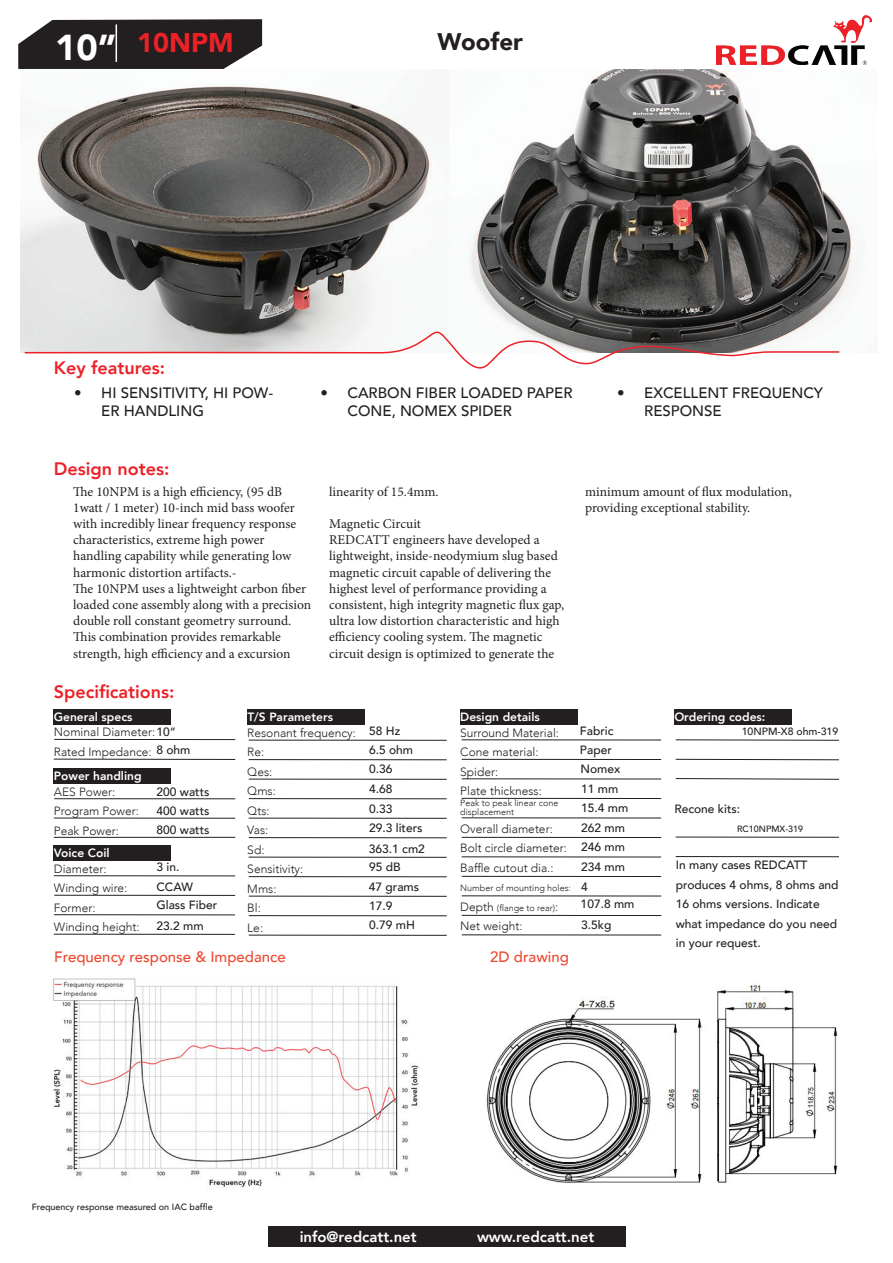
<style>
.page{position:relative;width:893px;height:1263px;background:#fff}
.page>*{position:absolute;margin:0;border:0;box-sizing:border-box;transform-origin:0 0}
.t1{font:900 27px "Avenir";color:#ec2128}
.t2{font:900 24px "Avenir";color:#231f20}
.t3{font:800 18px "Avenir";color:#ec2128}
.t4{font:500 15px/18px "Avenir";color:#231f20}
.t5{font:500 15px "Avenir";color:#ef482f}
.t6{font:800 15px "Avenir";color:#fff}
.t7{font:13.5px/16.2px "Minion Pro";color:#231f20}
.t8{font:300 12px/19.5px "Avenir";color:#231f20}
.t9{font:500 12px/19.5px "Avenir";color:#231f20}
.t10{font:800 12px "Avenir";color:#fff}
.t11{font:500 10.5px "Avenir";color:#231f20}
.t12{font:300 9px/9px "Avenir";color:#231f20}
.t13{font:500 9px "Avenir";color:#231f20}
.s1{font-size:36px;color:#fff}
.s2{font-weight:500}
.s3{font-size:12px}
</style>
<div class="page">
<svg style="left:18px;top:19px;width:244px;height:50px;background:#363233"></svg>
<img style="left:717px;top:16px;width:155px;height:48px">
<hr style="left:116px;top:24px;width:1px;height:38px;background:#fff">
<div style="left:268px;top:1226px;width:180px;height:21px;background:#231f20"></div>
<div style="left:446px;top:1226px;width:180px;height:21px;background:#231f20"></div>
<div style="left:54px;top:709px;width:117px;height:16px;background:#231f20"></div>
<div style="left:54px;top:768px;width:117px;height:15px;background:#231f20"></div>
<div style="left:247px;top:709px;width:118px;height:16px;background:#231f20"></div>
<div style="left:460px;top:709px;width:117px;height:16px;background:#231f20"></div>
<div style="left:674px;top:709px;width:117px;height:16px;background:#231f20"></div>
<hr style="left:54px;top:739px;width:181px;height:1px;background:#231f20">
<hr style="left:54px;top:759px;width:181px;height:1px;background:#231f20">
<hr style="left:54px;top:798px;width:181px;height:1px;background:#231f20">
<hr style="left:249px;top:740px;width:198px;height:1px;background:#231f20">
<hr style="left:462px;top:739px;width:199px;height:1px;background:#231f20">
<svg style="left:675px;top:739px;width:164px;height:2px"></svg>
<hr style="left:249px;top:779px;width:198px;height:1px;background:#231f20">
<hr style="left:462px;top:778px;width:199px;height:1px;background:#231f20">
<svg style="left:675px;top:778px;width:164px;height:2px"></svg>
<hr style="left:249px;top:818px;width:198px;height:1px;background:#231f20">
<hr style="left:462px;top:817px;width:199px;height:1px;background:#231f20">
<hr style="left:249px;top:857px;width:198px;height:1px;background:#231f20">
<hr style="left:462px;top:856px;width:199px;height:1px;background:#231f20">
<hr style="left:676px;top:856px;width:163px;height:1px;background:#231f20">
<hr style="left:249px;top:896px;width:198px;height:1px;background:#231f20">
<hr style="left:462px;top:895px;width:199px;height:1px;background:#231f20">
<hr style="left:54px;top:818px;width:181px;height:1px;background:#231f20">
<hr style="left:249px;top:759px;width:198px;height:1px;background:#231f20">
<hr style="left:462px;top:759px;width:199px;height:1px;background:#231f20">
<svg style="left:675px;top:759px;width:164px;height:1px"></svg>
<hr style="left:249px;top:798px;width:198px;height:1px;background:#231f20">
<hr style="left:462px;top:798px;width:199px;height:1px;background:#231f20">
<hr style="left:249px;top:837px;width:198px;height:1px;background:#231f20">
<hr style="left:462px;top:837px;width:199px;height:1px;background:#231f20">
<hr style="left:676px;top:837px;width:163px;height:1px;background:#231f20">
<hr style="left:249px;top:876px;width:198px;height:1px;background:#231f20">
<hr style="left:462px;top:876px;width:199px;height:1px;background:#231f20">
<hr style="left:249px;top:915px;width:198px;height:1px;background:#231f20">
<hr style="left:462px;top:915px;width:199px;height:1px;background:#231f20">
<hr style="left:54px;top:837px;width:181px;height:1px;background:#231f20">
<hr style="left:249px;top:935px;width:198px;height:1px;background:#231f20">
<hr style="left:462px;top:934px;width:199px;height:1px;background:#231f20">
<div style="left:54px;top:845px;width:117px;height:15px;background:#231f20"></div>
<hr style="left:54px;top:875px;width:181px;height:1px;background:#231f20">
<hr style="left:54px;top:895px;width:181px;height:1px;background:#231f20">
<hr style="left:54px;top:914px;width:181px;height:1px;background:#231f20">
<hr style="left:54px;top:934px;width:181px;height:1px;background:#231f20">
<img style="left:20px;top:69px;width:834px;height:284px">
<img style="left:53px;top:978px;width:366px;height:209px">
<img style="left:486px;top:985px;width:352px;height:198px">
<svg style="left:23px;top:331px;width:818px;height:38px"></svg>
<h1 class="t1" style="left:55px;top:19px;width:180px"><span class="s1">10”</span> 10NPM</h1>
<h2 class="t2" style="left:438px;top:21px;width:87px">Woofer</h2>
<h3 class="t3" style="left:54px;top:354px;width:113px">Key features:</h3>
<p class="t4" style="left:101px;top:382px;width:173px;text-indent:-27px">• HI SENSITIVITY, HI POW-<br>ER HANDLING</p>
<p class="t4" style="left:347px;top:382px;width:227px;text-indent:-27px">• CARBON FIBER LOADED PAPER<br>CONE, NOMEX SPIDER</p>
<p class="t4" style="left:644px;top:383px;width:180px;text-indent:-27px">• EXCELLENT FREQUENCY<br>RESPONSE</p>
<h3 class="t3" style="left:54px;top:455px;width:117px">Design notes:</h3>
<p class="t7" style="left:73px;top:483px;width:239px">The 10NPM is a high efficiency, (95 dB 1watt / 1 meter) 10-inch mid bass woofer with incredibly linear frequency response characteristics, extreme high power handling capability while generating low harmonic distortion artifacts.-<br>The 10NPM uses a lightweight carbon fiber loaded cone assembly along with a precision double roll constant geometry surround.<br>This combination provides remarkable strength, high efficiency and a excursion</p>
<p class="t7" style="left:329px;top:483px;width:111px">linearity of 15.4mm.</p>
<p class="t7" style="left:329px;top:516px;width:236px">Magnetic Circuit<br>REDCATT engineers have developed a lightweight, inside-neodymium slug based magnetic circuit capable of delivering the highest level of performance providing a consistent, high integrity magnetic flux gap, ultra low distortion characteristic and high efficiency cooling system. The magnetic circuit design is optimized to generate the</p>
<h3 class="t3" style="left:54px;top:678px;width:122px">Specifications:</h3>
<p class="t7" style="left:585px;top:483px;width:208px">minimum amount of flux modulation, providing exceptional stability.</p>
<p class="t10" style="left:54px;top:708px;width:80px">General specs</p>
<p class="t10" style="left:247px;top:708px;width:87px">T/S Parameters</p>
<p class="t10" style="left:460px;top:707px;width:81px">Design details</p>
<p class="t10" style="left:674px;top:707px;width:93px">Ordering codes:</p>
<p class="t9" style="left:369px;top:721px;width:46px;line-height:18.3px">58 Hz<br>6.5 ohm</p>
<p class="t9" style="left:369px;top:758px;width:58px">0.36<br>4.68<br>0.33<br>29.3 liters<br>363.1 cm2</p>
<p class="t9" style="left:369px;top:856px;width:52px;line-height:20px">95 dB<br>47 grams</p>
<p class="t9" style="left:369px;top:895px;width:47px;line-height:20px">17.9<br>0.79 mH</p>
<p class="t8" style="left:54px;top:722px;width:124px">Nominal Diameter:<span class="s2">10”<br></span>Rated Impedance:</p>
<p class="t8" style="left:54px;top:782px;width:86px">AES Power:<br>Program Power:<br>Peak Power:</p>
<p class="t8" style="left:247px;top:723px;width:110px">Resonant frequency:<br>Re:<br>Qes:<br>Qms:<br>Qts:<br>Vas:<br>Sd:<br>Sensitivity:<br>Mms:<br>Bl:<br>Le:</p>
<p class="t8" style="left:460px;top:723px;width:100px">Surround Material:<br>Cone material:<br>Spider:<br>Plate thickness:</p>
<p class="t9" style="left:156px;top:739px;width:36px">8 ohm</p>
<p class="t9" style="left:157px;top:782px;width:54px;line-height:19px;text-align:justify">200 watts 400 watts 800 watts</p>
<p class="t9" style="left:156px;top:856px;width:38px;line-height:20.1px">3 in.<br>CCAW</p>
<p class="t9" style="left:156px;top:894px;width:62px;line-height:20.2px">Glass Fiber<br>23.2 mm</p>
<p class="t10" style="left:54px;top:766px;width:89px">Power handling</p>
<p class="t12" style="left:460px;top:798px;width:100px">Peak to peak linear cone displacement</p>
<p class="t8" style="left:460px;top:819px;width:108px">Overall diameter:<br>Bolt circle diameter:<br>Baffle cutout dia.:</p>
<p class="t12" style="left:460px;top:878px;width:112px;line-height:19.5px">Number of mounting holes:<br><span class="s3">Depth</span> (flange to rear)<span class="s3">:</span></p>
<p class="t8" style="left:460px;top:916px;width:64px">Net weight:</p>
<p class="t10" style="left:54px;top:843px;width:57px">Voice Coil</p>
<p class="t8" style="left:54px;top:859px;width:87px">Diameter:<br>Winding wire:<br>Former:<br>Winding height:</p>
<p class="t5" style="left:54px;top:943px;width:233px">Frequency response &amp; Impedance</p>
<p class="t5" style="left:490px;top:943px;width:80px">2D drawing</p>
<p class="t9" style="left:580px;top:721px;width:50px">Fabric<br>Paper<br>Nomex<br>11 mm<br>15.4 mm<br>262 mm<br>246 mm<br>234 mm<br>4</p>
<p class="t9" style="left:581px;top:893px;width:55px;line-height:21px">107.8 mm<br>3.5kg</p>
<p class="t11" style="left:742px;top:722px;width:98px">10NPM-X8 ohm-319</p>
<p class="t9" style="left:674px;top:799px;width:67px">Recone kits:</p>
<p class="t13" style="left:737px;top:822px;width:68px;rotate:-1deg">RC10NPMX-319</p>
<p class="t9" style="left:676px;top:855px;width:164px">In many cases REDCATT produces 4 ohms, 8 ohms and<br>16 ohms versions. Indicate what impedance do you need in your request.</p>
<p class="t13" style="left:32px;top:1199px;width:182px">Frequency response measured on IAC baffle</p>
<p class="t6" style="left:300px;top:1225px;width:119px">info@redcatt.net</p>
<p class="t6" style="left:477px;top:1225px;width:119px">www.redcatt.net</p>
</div>
